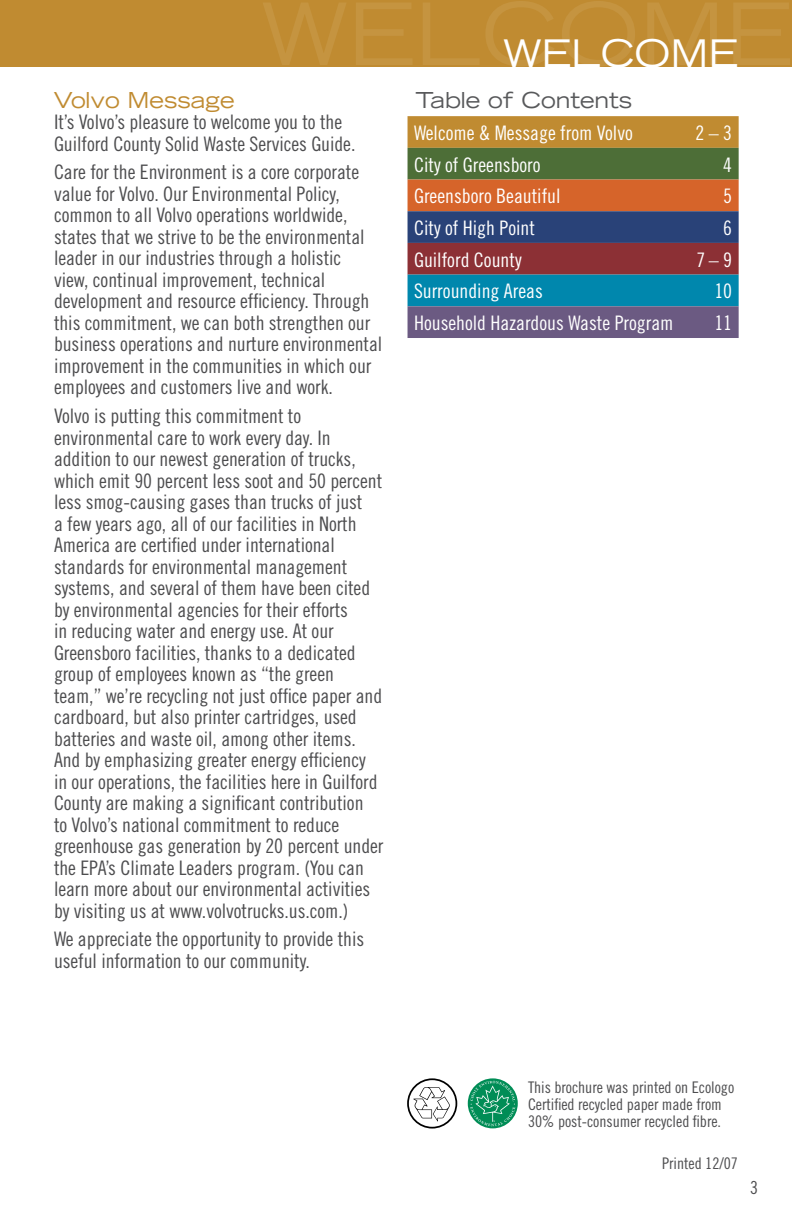
<style>
.page{position:relative;width:792px;height:1224px;background:#fff}
.page>*{position:absolute;margin:0;border:0;box-sizing:border-box;transform-origin:0 0}
.t1{font:expanded 38px "Trade Gothic LH";color:#fff}
.t2{font:expanded 22px "Trade Gothic LH";letter-spacing:-.005em;color:#58595b}
.t3{font:expanded 22px "Trade Gothic LH";letter-spacing:-.005em;color:#c08b31}
.t4{font:20px/21.6px "Trade Gothic Cond Eighteen";letter-spacing:-.005em;color:#4d4d4f}
.t5{font:20px "Trade Gothic Cond Eighteen";color:#fff}
.t6{font:18px "Trade Gothic Cond Eighteen";color:#4d4d4f}
.t7{font:16px/17px "Trade Gothic Cond Eighteen";letter-spacing:-.005em;color:#4d4d4f}
</style>
<div class="page">
<div style="left:0;top:0;width:792px;height:66px;background:#c08b31"></div>
<svg style="left:408px;top:116px;width:331px;height:222px;background:#6f6359"></svg>
<svg style="left:407px;top:1078px;width:50px;height:51px"></svg>
<svg style="left:468px;top:1078px;width:50px;height:50px"></svg>
<svg style="left:470px;top:1081px;width:45px;height:45px;background:#38a67b"></svg>
<p class="t3" style="left:54px;top:85px;width:182px">Volvo Message</p>
<p class="t4" style="left:54px;top:111px;width:303px">It’s Volvo’s pleasure to welcome you to the<br>Guilford County Solid Waste Services Guide.</p>
<p class="t4" style="left:54px;top:161px;width:330px">Care for the Environment is a core corporate value for Volvo. Our Environmental Policy, common to all Volvo operations worldwide, states that we strive to be the environmental leader in our industries through a holistic<br>view, continual improvement, technical development and resource efficiency. Through this commitment, we can both strengthen our business operations and nurture environmental improvement in the communities in which our employees and customers live and work.</p>
<p class="t4" style="left:54px;top:405px;width:331px">Volvo is putting this commitment to environmental care to work every day. In addition to our newest generation of trucks, which emit 90 percent less soot and 50 percent less smog-causing gases than trucks of just<br>a few years ago, all of our facilities in North America are certified under international standards for environmental management systems, and several of them have been cited by environmental agencies for their efforts<br>in reducing water and energy use. At our Greensboro facilities, thanks to a dedicated group of employees known as “the green team,” we’re recycling not just office paper and cardboard, but also printer cartridges, used batteries and waste oil, among other items.<br>And by emphasizing greater energy efficiency in our operations, the facilities here in Guilford County are making a significant contribution<br>to Volvo’s national commitment to reduce greenhouse gas generation by 20 percent under the EPA’s Climate Leaders program. (You can learn more about our environmental activities by visiting us at www.volvotrucks.us.com.)</p>
<p class="t4" style="left:54px;top:928px;width:312px">We appreciate the opportunity to provide this useful information to our community.</p>
<h1 class="t1" style="left:504px;top:28px;width:236px">WELCOME</h1>
<p class="t2" style="left:416px;top:86px;width:218px">Table of Contents</p>
<p class="t5" style="left:414px;top:121px;width:220px">Welcome &amp; Message from Volvo</p>
<p class="t5" style="left:696px;top:121px;width:38px">2 – 3</p>
<p class="t5" style="left:414px;top:153px;width:128px">City of Greensboro</p>
<p class="t5" style="left:723px;top:153px;width:10px">4</p>
<p class="t5" style="left:414px;top:184px;width:148px">Greensboro Beautiful</p>
<p class="t5" style="left:723px;top:184px;width:10px">5</p>
<p class="t5" style="left:414px;top:216px;width:123px">City of High Point</p>
<p class="t5" style="left:723px;top:216px;width:10px">6</p>
<p class="t5" style="left:414px;top:248px;width:109px">Guilford County</p>
<p class="t5" style="left:697px;top:248px;width:37px">7 – 9</p>
<p class="t5" style="left:414px;top:279px;width:130px">Surrounding Areas</p>
<p class="t5" style="left:714px;top:279px;width:19px">10</p>
<p class="t5" style="left:414px;top:311px;width:261px">Household Hazardous Waste Program</p>
<p class="t5" style="left:714px;top:311px;width:19px">11</p>
<p class="t7" style="left:528px;top:1079px;width:208px">This brochure was printed on Ecologo<br>Certified recycled paper made from<br>30% post-consumer recycled fibre.</p>
<p class="t7" style="left:662px;top:1155px;width:77px">Printed 12/07</p>
<p class="t6" style="left:750px;top:1177px;width:9px">3</p>
</div>
